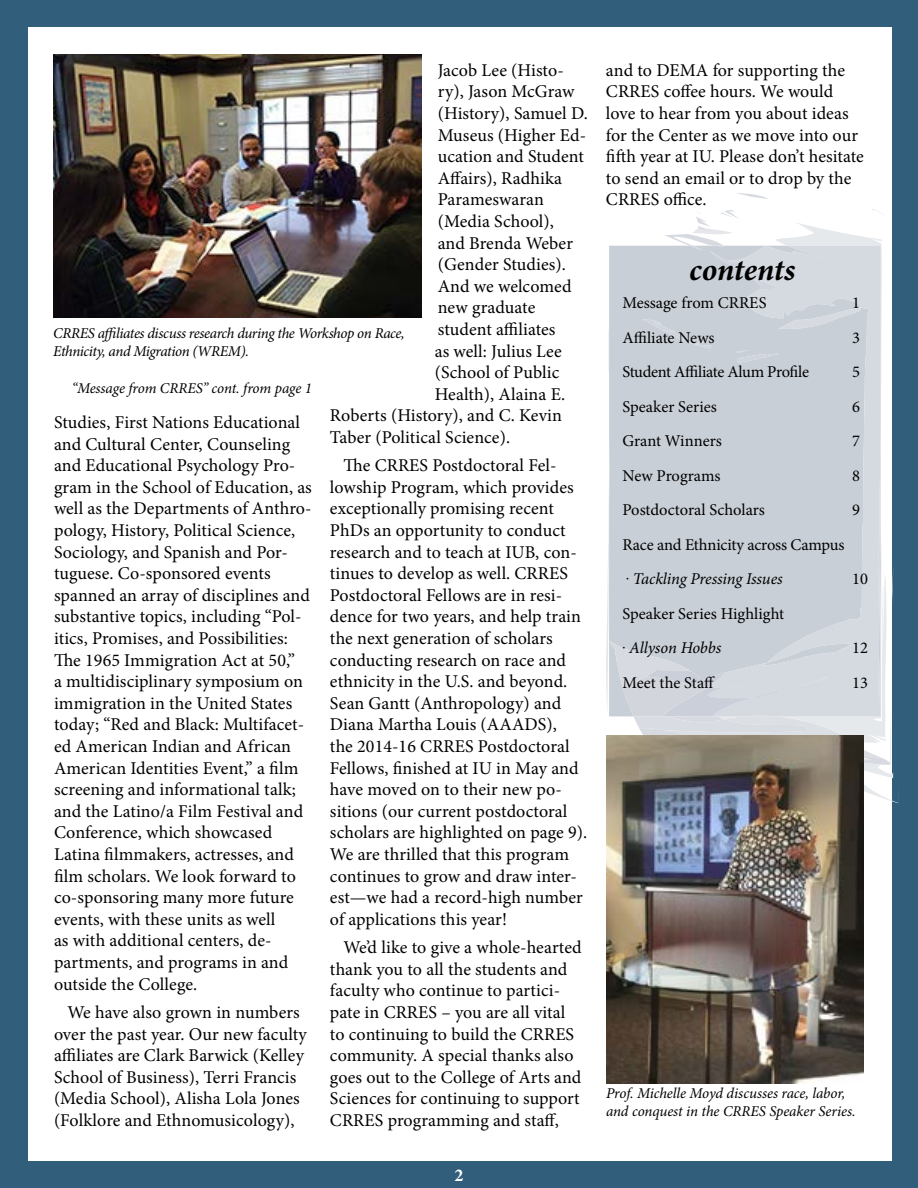
<style>
.page{position:relative;width:918px;height:1188px;background:#315f7b}
.page>*{position:absolute;margin:0;border:0;box-sizing:border-box;transform-origin:0 0}
.t1{font:italic 700 31.5px "Minion Pro";letter-spacing:-.005em;color:#000}
.t2{font:18px/21.6px "Minion Pro";letter-spacing:.005em;color:#000}
.t3{font:700 18px "Minion Pro";color:#fff}
.t4{font:16.5px/34.5px "Minion Pro";letter-spacing:-.005em;color:#000}
.t5{font:italic 15px/18px "Minion Pro";letter-spacing:-.015em;color:#000}
.s1{font-style:italic}
</style>
<div class="page">
<div style="left:28px;top:27px;width:864px;height:1134px;background:#fff"></div>
<div style="left:609px;top:246px;width:99px;height:189px;background:#c9cfd7"></div>
<svg style="left:641px;top:319px;width:67px;height:30px;background:#cad0d8"></svg>
<svg style="left:737px;top:193px;width:31px;height:6px"></svg>
<svg style="left:609px;top:329px;width:1px;height:43px"></svg>
<svg style="left:779px;top:223px;width:103px;height:117px"></svg>
<svg style="left:708px;top:246px;width:173px;height:189px;background:#ccd2d9"></svg>
<svg style="left:778px;top:307px;width:90px;height:22px;background:#ced3da"></svg>
<svg style="left:665px;top:210px;width:114px;height:80px"></svg>
<svg style="left:606px;top:435px;width:292px;height:369px;background:#ccd2d9"></svg>
<img style="left:53px;top:55px;width:368px;height:263px">
<img style="left:606px;top:736px;width:258px;height:347px">
<p class="t2" style="left:438px;top:59px;width:127px">Jacob Lee (Histo-</p>
<p class="t2" style="left:438px;top:81px;width:138px">ry), Jason McGraw</p>
<p class="t2" style="left:438px;top:102px;width:152px">(History), Samuel D.</p>
<p class="t2" style="left:438px;top:124px;width:150px">Museus (Higher Ed-</p>
<p class="t2" style="left:438px;top:146px;width:148px">ucation and Student</p>
<p class="t2" style="left:438px;top:167px;width:126px">Affairs), Radhika</p>
<p class="t2" style="left:438px;top:189px;width:108px">Parameswaran</p>
<p class="t2" style="left:438px;top:210px;width:118px">(Media School),</p>
<p class="t2" style="left:438px;top:232px;width:137px">and Brenda Weber</p>
<p class="t2" style="left:438px;top:254px;width:130px">(Gender Studies).</p>
<p class="t2" style="left:438px;top:275px;width:135px">And we welcomed</p>
<p class="t2" style="left:438px;top:297px;width:99px">new graduate</p>
<p class="t2" style="left:438px;top:318px;width:119px">student affiliates</p>
<p class="t2" style="left:435px;top:340px;width:128px">as well: Julius Lee</p>
<p class="t2" style="left:435px;top:362px;width:126px">(School of Public</p>
<p class="t2" style="left:435px;top:383px;width:132px">Health), Alaina E.</p>
<p class="t2" style="left:330px;top:405px;width:234px">Roberts (History), and C. Kevin</p>
<p class="t2" style="left:330px;top:426px;width:182px">Taber (Political Science).</p>
<p class="t2" style="left:330px;top:455px;width:259px;text-indent:14px">The CRRES Postdoctoral Fel&shy;lowship Program, which provides exceptionally promising recent<br>PhDs an opportunity to conduct research and to teach at IUB, con&shy;tinues to develop as well. CRRES<br>Postdoctoral Fellows are in resi&shy;dence for two years, and help train the next generation of scholars conducting research on race and ethnicity in the U.S. and beyond.<br>Sean Gantt (Anthropology) and<br>Diana Martha Louis (AAADS),<br>the 2014-16 CRRES Postdoctoral<br>Fellows, finished at IU in May and have moved on to their new po&shy;sitions (our current postdoctoral scholars are highlighted on page 9).<br>We are thrilled that this program continues to grow and draw inter&shy;est—we had a record-high number of applications this year!</p>
<p class="t2" style="left:330px;top:937px;width:253px;text-indent:14px">We’d like to give a whole-hearted thank you to all the students and faculty who continue to partici&shy;pate in CRRES – you are all vital to continuing to build the CRRES community. A special thanks also goes out to the College of Arts and<br>Sciences for continuing to support<br>CRRES programming and staff,</p>
<p class="t5" style="left:53px;top:324px;width:353px">CRRES affiliates discuss research during the Workshop on Race,<br>Ethnicity, and Migration (WREM).</p>
<p class="t5" style="left:72px;top:379px;width:242px">“Message from CRRES” cont. from page 1</p>
<p class="t2" style="left:54px;top:412px;width:259px">Studies, First Nations Educational and Cultural Center, Counseling and Educational Psychology Pro&shy;gram in the School of Education, as well as the Departments of Anthro&shy;pology, History, Political Science, Sociology, and Spanish and Por&shy;tuguese. Co-sponsored events spanned an array of disciplines and substantive topics, including “Pol&shy;itics, Promises, and Possibilities:<br>The 1965 Immigration Act at 50,”<br>a multidisciplinary symposium on immigration in the United States today; “Red and Black: Multifacet&shy;ed American Indian and African American Identities Event,” a film screening and informational talk; and the Latino/a Film Festival and Conference, which showcased Latina filmmakers, actresses, and film scholars. We look forward to co-sponsoring many more future events, with these units as well<br>as with additional centers, de&shy;partments, and programs in and outside the College.</p>
<p class="t2" style="left:54px;top:1001px;width:254px;text-indent:14px">We have also grown in numbers over the past year. Our new faculty affiliates are Clark Barwick (Kelley School of Business), Terri Francis (Media School), Alisha Lola Jones (Folklore and Ethnomusicology),</p>
<p class="t3" style="left:454px;top:1163px;width:10px">2</p>
<p class="t2" style="left:606px;top:59px;width:259px">and to DEMA for supporting the<br>CRRES coffee hours. We would love to hear from you about ideas for the Center as we move into our fifth year at IU. Please don’t hesitate to send an email or to drop by the<br>CRRES office.</p>
<h1 class="t1" style="left:689px;top:247px;width:107px">contents</h1>
<p class="t4" style="left:622px;top:286px;width:223px">Message from CRRES<br>Affiliate News<br>Student Affiliate Alum Profile<br>Speaker Series<br>Grant Winners<br>New Programs<br>Postdoctoral Scholars<br>Race and Ethnicity across Campus . <span class="s1">Tackling Pressing Issues<br></span>Speaker Series Highlight<br>. <span class="s1">Allyson Hobbs<br></span>Meet the Staff</p>
<p class="t4" style="left:852px;top:286px;width:9px;text-align:justify">1<br>3<br>5<br>6<br>7<br>8<br>9</p>
<p class="t4" style="left:852px;top:562px;width:17px">10</p>
<p class="t4" style="left:852px;top:631px;width:17px">12<br>13</p>
<p class="t5" style="left:606px;top:1084px;width:251px">Prof. Michelle Moyd discusses race, labor, and conquest in the CRRES Speaker Series.</p>
</div>
